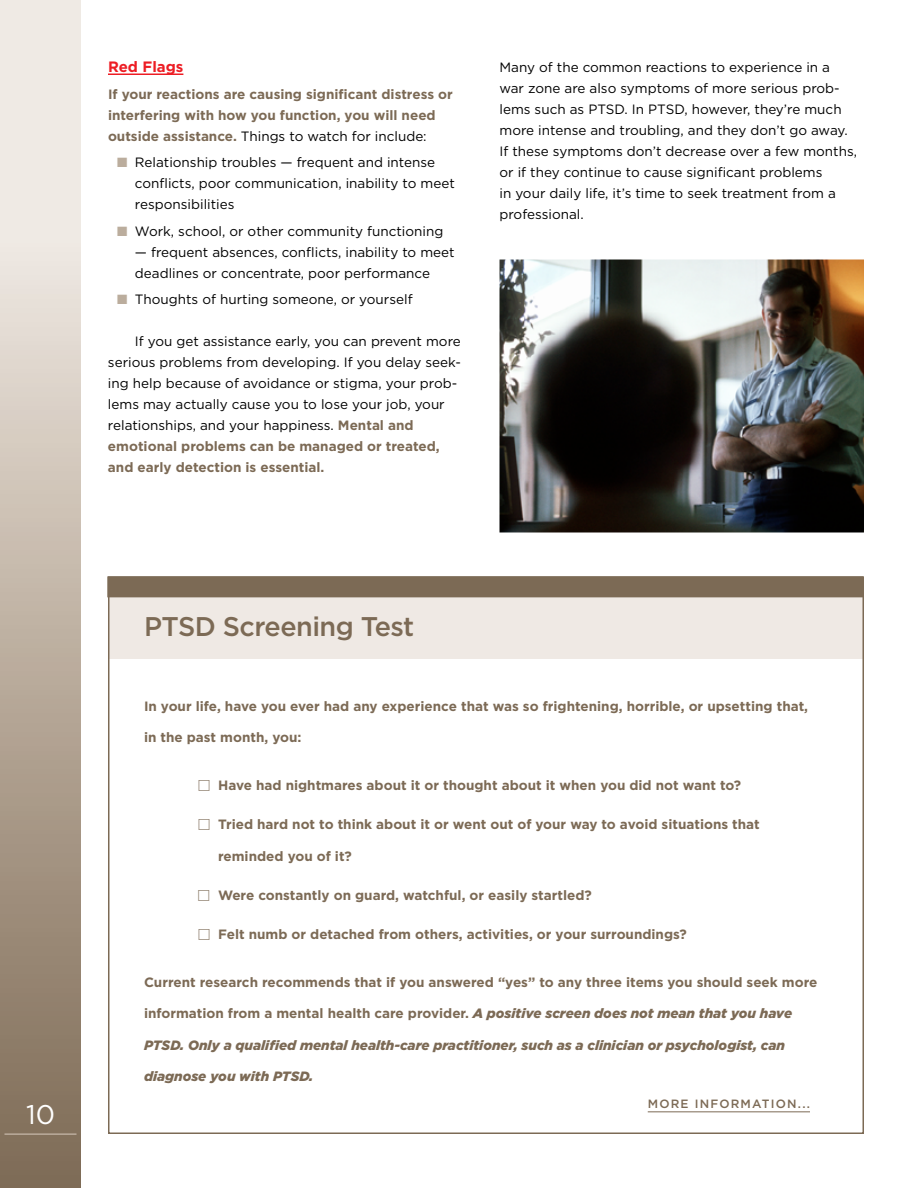
<style>
.page{position:relative;width:918px;height:1188px;background:#fff}
.page>*{position:absolute;margin:0;border:0;box-sizing:border-box;transform-origin:0 0}
._06_Sidebar_Hed{font:500 27px "Gotham";letter-spacing:-.02em;color:#7c6a55}
.t1{font:27px "Gotham";color:#fff}
._02_Subhed{font:700 15px "Gotham";color:#ed1d24}
._05_Sidebar{font:700 13.5px "Gotham";color:#7c6a55}
._01-Text_no_indent{font:13.5px/21px "Gotham";color:#000}
._01-Text{font:13.5px/21px "Gotham";color:#000}
._01a_Text-Bullets{font:13.5px/21px "Gotham";color:#000}
._01-Text_no_indent-2{font:700 13.5px/21px "Gotham";color:#7c6a55}
._05_Sidebar-2{font:italic 900 13.5px "Gotham";color:#7c6a55}
._07_More_Info{font:500 12px "Gotham";letter-spacing:.1em;color:#7c6a55}
.s1{font-weight:400;color:#000}
.s2{color:#bbad9d}
.s3{font-weight:700;color:#7c6a55}
.s4{font-family:"Universal Newswith Comm Pi";font-weight:400}
.s5{font-weight:900;font-style:italic}
</style>
<div class="page">
<hr style="left:108px;top:74px;width:75px;height:1px;background:#ed1d24">
<div style="left:108px;top:578px;width:756px;height:81px;background:#efe9e4"></div>
<img style="left:500px;top:260px;width:364px;height:272px">
<div style="left:107px;top:576px;width:756px;height:21px;background:#7c6a55"></div>
<hr style="left:648px;top:1111px;width:162px;height:1px;background:#7c6a55">
<svg style="left:0;top:0;width:81px;height:1188px"></svg>
<hr style="left:4px;top:1133px;width:72px;height:2px;background:#bbad9d">
<p class="_02_Subhed" style="left:108px;top:58px;width:77px">Red Flags</p>
<p class="_01-Text_no_indent-2" style="left:108px;top:83px;width:346px">If your reactions are causing significant distress or interfering with how you function, you will need outside assistance. <span class="s1">Things to watch for include:</span></p>
<p class="_01a_Text-Bullets" style="left:135px;top:152px;width:321px;text-indent:-18px"><span class="s2">■</span> Relationship troubles — frequent and intense conflicts, poor communication, inability to meet responsibilities</p>
<p class="_01a_Text-Bullets" style="left:117px;top:220px;width:328px"><span class="s2">■</span> Work, school, or other community functioning</p>
<p class="_01a_Text-Bullets" style="left:135px;top:241px;width:321px">— frequent absences, conflicts, inability to meet deadlines or concentrate, poor performance</p>
<p class="_01a_Text-Bullets" style="left:117px;top:288px;width:297px"><span class="s2">■</span> Thoughts of hurting someone, or yourself</p>
<p class="_01-Text" style="left:108px;top:330px;width:355px;text-indent:27px">If you get assistance early, you can prevent more serious problems from developing. If you delay seek&shy;ing help because of avoidance or stigma, your prob&shy;lems may actually cause you to lose your job, your relationships, and your happiness. <span class="s3">Mental and emotional problems can be managed or treated, and early detection is essential.</span></p>
<p class="_01-Text_no_indent" style="left:499px;top:57px;width:359px">Many of the common reactions to experience in a war zone are also symptoms of more serious prob&shy;lems such as PTSD. In PTSD, however, they’re much more intense and troubling, and they don’t go away.<br>If these symptoms don’t decrease over a few months, or if they continue to cause significant problems<br>in your daily life, it’s time to seek treatment from a professional.</p>
<h1 class="t1" style="left:26px;top:1100px;width:30px">10</h1>
<p class="_06_Sidebar_Hed" style="left:144px;top:611px;width:272px">PTSD Screening Test</p>
<p class="_05_Sidebar" style="left:144px;top:698px;width:666px">In your life, have you ever had any experience that was so frightening, horrible, or upsetting that,</p>
<p class="_05_Sidebar" style="left:144px;top:730px;width:159px">in the past month, you:</p>
<p class="_05_Sidebar" style="left:198px;top:777px;width:545px"><span class="s4">M</span> Have had nightmares about it or thought about it when you did not want to?</p>
<p class="_05_Sidebar" style="left:198px;top:817px;width:563px"><span class="s4">M</span> Tried hard not to think about it or went out of your way to avoid situations that</p>
<p class="_05_Sidebar" style="left:218px;top:848px;width:135px">reminded you of it?</p>
<p class="_05_Sidebar" style="left:198px;top:887px;width:395px"><span class="s4">M</span> Were constantly on guard, watchful, or easily startled?</p>
<p class="_05_Sidebar" style="left:198px;top:927px;width:490px"><span class="s4">M</span> Felt numb or detached from others, activities, or your surroundings?</p>
<p class="_05_Sidebar" style="left:144px;top:974px;width:675px">Current research recommends that if you answered “yes” to any three items you should seek more</p>
<p class="_05_Sidebar" style="left:144px;top:1006px;width:650px">information from a mental health care provider. <span class="s5">A positive screen does not mean that you have</span></p>
<p class="_05_Sidebar-2" style="left:144px;top:1037px;width:642px">PTSD. Only a qualified mental health-care practitioner, such as a clinician or psychologist, can</p>
<p class="_05_Sidebar-2" style="left:144px;top:1068px;width:171px">diagnose you with PTSD.</p>
<p class="_07_More_Info" style="left:648px;top:1097px;width:164px">MORE INFORMATION...</p>
</div>
